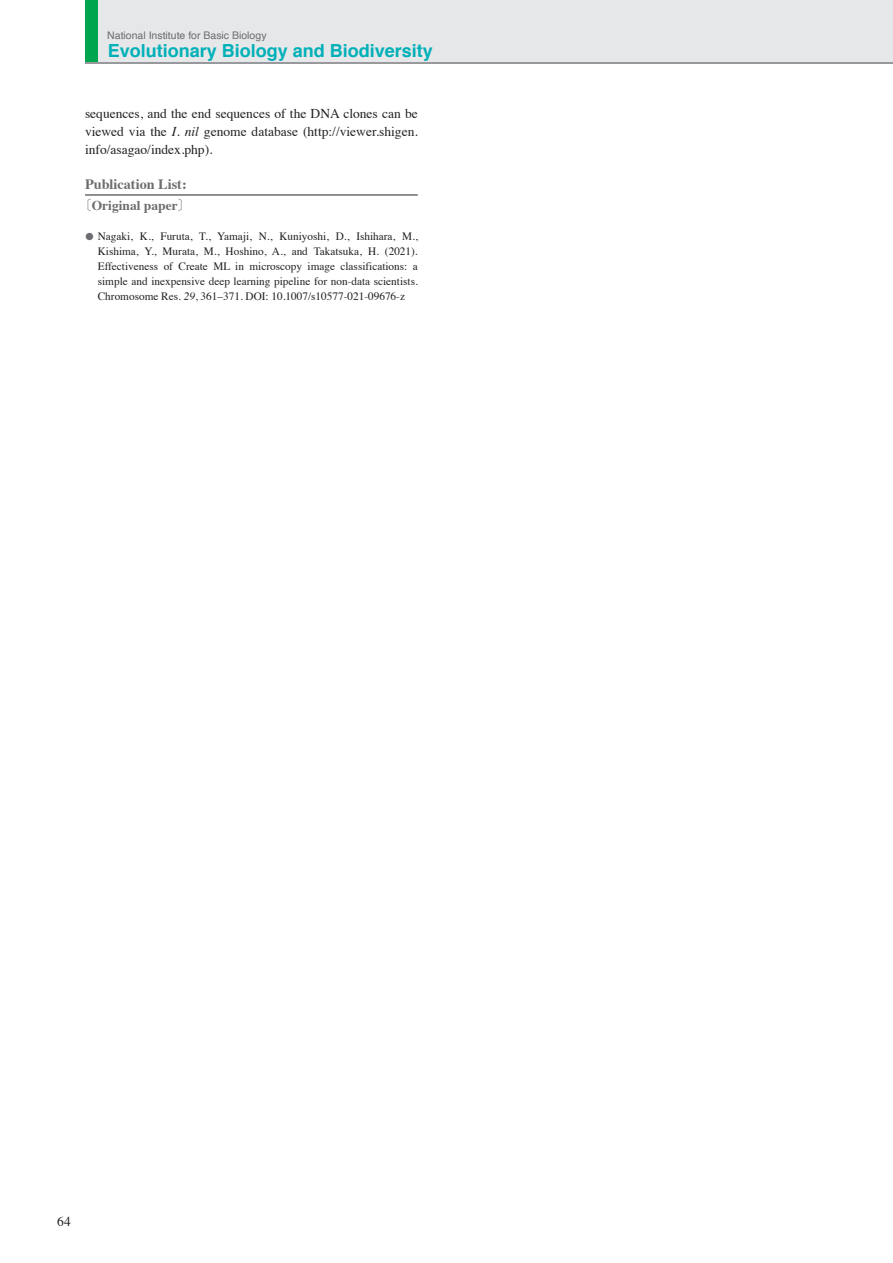
<style>
.page{position:relative;width:893px;height:1263px;background:#fff}
.page>*{position:absolute;margin:0;border:0;box-sizing:border-box;transform-origin:0 0}
.t1{font:700 18px "Helvetica";color:#00b0b8}
.t2{font:700 14.25px "Times";color:#6c6d70}
.t3{font:13.5px/18px "Times";color:#231f20;text-align:justify}
.t4{font:700 13.5px "Times";color:#6c6d70}
.t5{font:11.25px/15px "Times";color:#231f20;text-align:justify}
.t6{font:10.5px "Helvetica";color:#6c6d70}
.s1{font-style:italic}
.s2{font-family:"Koz Min Pr 6 N";font-weight:400}
.s3{font-size:25.8px;color:#6c6d70}
</style>
<div class="page">
<div style="left:85px;top:0;width:808px;height:64px;background:#e6e7e9"></div>
<hr style="left:85px;top:195px;width:333px;height:1px;background:#231f20">
<div style="left:85px;top:0;width:13px;height:64px;background:#00a54f"></div>
<hr style="left:85px;top:62px;width:808px;height:2px;background:#97999c">
<p class="t6" style="left:107px;top:27px;width:161px">National Institute for Basic Biology</p>
<h1 class="t1" style="left:108px;top:36px;width:327px">Evolutionary Biology and Biodiversity</h1>
<p class="t3" style="left:85px;top:103px;width:334px">sequences, and the end sequences of the DNA clones can be viewed via the <span class="s1">I. nil</span> genome database (http://viewer.shigen. info/asagao/index.php).</p>
<p class="t2" style="left:85px;top:170px;width:103px">Publication List:</p>
<p class="t4" style="left:78px;top:193px;width:114px"><span class="s2">〔</span>Original paper<span class="s2">〕</span></p>
<p class="t5" style="left:98px;top:228px;width:322px;text-indent:-13px"><span class="s3">•</span> Nagaki, K., Furuta, T., Yamaji, N., Kuniyoshi, D., Ishihara, M., Kishima, Y., Murata, M., Hoshino, A., and Takatsuka, H. (2021).<br>Effectiveness of Create ML in microscopy image classifications: a simple and inexpensive deep learning pipeline for non-data scientists.<br>Chromosome Res. <span class="s1">29</span>, 361–371. DOI: 10.1007/s10577-021-09676-z</p>
<p class="t3" style="left:57px;top:1211px;width:15px">64</p>
</div>
